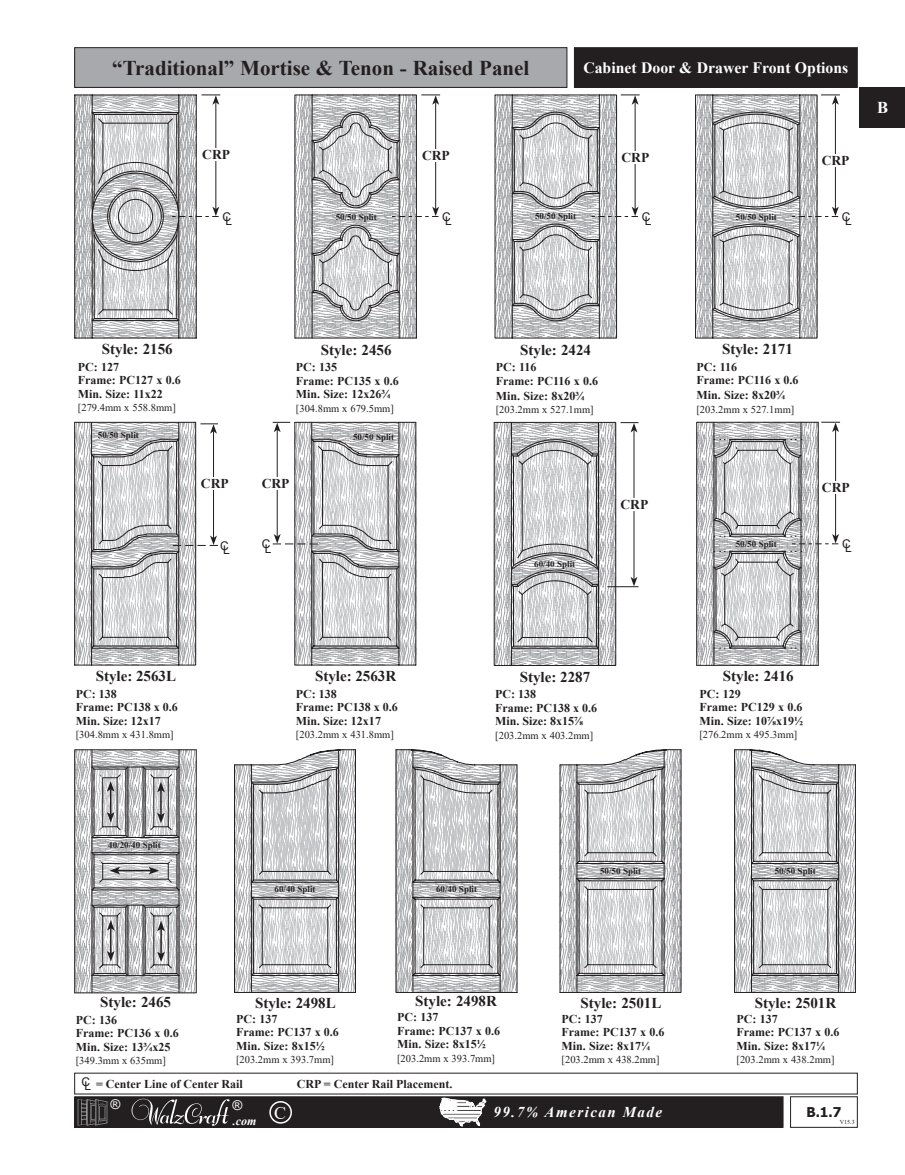
<style>
.page{position:relative;width:905px;height:1175px;background:#fff}
.page>*{position:absolute;margin:0;border:0;box-sizing:border-box;transform-origin:0 0}
.t1{font:700 21px "Times New Roman";color:#231f20}
.t2{font:18px "Times New Roman";color:#fff}
.t3{font:700 16.5px "Times New Roman";color:#fff}
.t4{font:700 15.75px "Times New Roman";color:#fff}
.t5{font:700 15px "Times New Roman";color:#231f20}
.t6{font:italic 700 15px "Times New Roman";letter-spacing:.1em;color:#fff}
.t7{font:700 13.5px "Times New Roman";color:#231f20}
.t8{font:700 13.5px "Tahoma";color:#231f20}
.t9{font:13.5px "Arial";color:#fff}
.t10{font:700 12px/13.5px "Times New Roman";color:#231f20}
.t11{font:12px "Arial";letter-spacing:-.47em;color:#231f20}
.t12{font:italic 700 12px "Times New Roman";color:#fff}
.t13{font:10.5px "Times New Roman";color:#231f20}
.t14{font:700 9px "Times New Roman";color:#231f20}
.t15{font:6px "Times New Roman";color:#231f20}
.s1{font-family:"Arial";font-weight:400}
</style>
<div class="page">
<div style="left:75px;top:1096px;width:708px;height:31px;background:#231f20"></div>
<div style="left:74px;top:1096px;width:709px;height:31px;border:1px solid #231f20"></div>
<div style="left:790px;top:1096px;width:67px;height:31px;border:1px solid #231f20"></div>
<div style="left:231px;top:1114px;width:27px;height:12px;background:#231f20"></div>
<svg style="left:132px;top:1098px;width:97px;height:27px"></svg>
<div style="left:109px;top:1097px;width:13px;height:13px;background:#231f20"></div>
<svg style="left:77px;top:1099px;width:31px;height:27px"></svg>
<svg style="left:439px;top:1097px;width:47px;height:29px"></svg>
<div style="left:269px;top:1101px;width:23px;height:22px;border:2px solid #fff;border-radius:50%"></div>
<div style="left:574px;top:48px;width:283px;height:39px;background:#231f20"></div>
<div style="left:574px;top:47px;width:283px;height:41px;border:1px solid #231f20"></div>
<div style="left:75px;top:48px;width:492px;height:39px;background:#a8a9ad"></div>
<div style="left:74px;top:47px;width:493px;height:41px;border:1px solid #231f20"></div>
<div style="left:859px;top:87px;width:45px;height:40px;background:#231f20"></div>
<svg style="left:74px;top:94px;width:147px;height:244px"></svg>
<div style="left:201px;top:148px;width:30px;height:13px;background:#fff"></div>
<svg style="left:294px;top:94px;width:147px;height:244px"></svg>
<div style="left:420px;top:149px;width:30px;height:13px;background:#fff"></div>
<svg style="left:494px;top:94px;width:146px;height:244px"></svg>
<div style="left:620px;top:151px;width:30px;height:13px;background:#fff"></div>
<svg style="left:695px;top:94px;width:145px;height:244px"></svg>
<div style="left:820px;top:154px;width:30px;height:13px;background:#fff"></div>
<svg style="left:696px;top:422px;width:145px;height:244px"></svg>
<div style="left:840px;top:538px;width:12px;height:11px;background:#fff"></div>
<div style="left:820px;top:481px;width:30px;height:13px;background:#fff"></div>
<svg style="left:494px;top:422px;width:144px;height:244px"></svg>
<hr style="left:607px;top:586px;width:31px;height:1px;background:#231f20">
<div style="left:619px;top:498px;width:30px;height:13px;background:#fff"></div>
<svg style="left:74px;top:422px;width:144px;height:243px"></svg>
<div style="left:199px;top:477px;width:30px;height:13px;background:#fff"></div>
<svg style="left:273px;top:422px;width:143px;height:243px"></svg>
<div style="left:260px;top:476px;width:30px;height:13px;background:#fff"></div>
<svg style="left:234px;top:749px;width:122px;height:243px"></svg>
<svg style="left:395px;top:749px;width:122px;height:244px"></svg>
<svg style="left:559px;top:749px;width:122px;height:243px"></svg>
<svg style="left:734px;top:749px;width:121px;height:244px"></svg>
<svg style="left:74px;top:749px;width:123px;height:244px"></svg>
<h1 class="t1" style="left:112px;top:52px;width:418px">“Traditional” Mortise &amp; Tenon - Raised Panel</h1>
<h3 class="t4" style="left:583px;top:56px;width:266px">Cabinet Door &amp; Drawer Front Options</h3>
<p class="t7" style="left:202px;top:144px;width:29px">CRP</p>
<p class="t11" style="left:222px;top:210px;width:11px">CL</p>
<p class="t14" style="left:336px;top:210px;width:42px">50/50 Split</p>
<p class="t7" style="left:422px;top:146px;width:29px">CRP</p>
<p class="t11" style="left:442px;top:210px;width:11px">CL</p>
<p class="t14" style="left:535px;top:210px;width:42px">50/50 Split</p>
<p class="t7" style="left:621px;top:147px;width:29px">CRP</p>
<p class="t11" style="left:641px;top:210px;width:11px">CL</p>
<p class="t14" style="left:736px;top:210px;width:42px">50/50 Split</p>
<p class="t7" style="left:821px;top:150px;width:29px">CRP</p>
<p class="t11" style="left:842px;top:210px;width:11px">CL</p>
<h3 class="t3" style="left:877px;top:95px;width:13px">B</h3>
<p class="t5" style="left:102px;top:338px;width:72px">Style: 2156</p>
<p class="t10" style="left:78px;top:359px;width:104px">PC: 127<br>Frame: PC127 x 0.6<br>Min. Size: 11x22</p>
<p class="t13" style="left:78px;top:400px;width:99px">[279.4mm x 558.8mm]</p>
<p class="t14" style="left:98px;top:429px;width:42px">50/50 Split</p>
<p class="t7" style="left:201px;top:474px;width:29px">CRP</p>
<p class="t11" style="left:220px;top:539px;width:11px">CL</p>
<p class="t5" style="left:321px;top:339px;width:72px">Style: 2456</p>
<p class="t10" style="left:296px;top:360px;width:104px">PC: 135<br>Frame: PC135 x 0.6<br>Min. Size: 12x26¾</p>
<p class="t13" style="left:296px;top:401px;width:99px">[304.8mm x 679.5mm]</p>
<p class="t7" style="left:262px;top:473px;width:29px">CRP</p>
<p class="t11" style="left:262px;top:538px;width:11px">CL</p>
<p class="t14" style="left:353px;top:430px;width:42px">50/50 Split</p>
<p class="t5" style="left:520px;top:339px;width:72px">Style: 2424</p>
<p class="t10" style="left:495px;top:360px;width:104px">PC: 116<br>Frame: PC116 x 0.6</p>
<p class="t10" style="left:495px;top:388px;width:90px">Min. Size: 8x20¾</p>
<p class="t13" style="left:495px;top:402px;width:99px">[203.2mm x 527.1mm]</p>
<p class="t14" style="left:534px;top:557px;width:42px">60/40 Split</p>
<p class="t7" style="left:620px;top:495px;width:29px">CRP</p>
<p class="t5" style="left:722px;top:338px;width:72px">Style: 2171</p>
<p class="t10" style="left:696px;top:359px;width:104px">PC: 116<br>Frame: PC116 x 0.6</p>
<p class="t10" style="left:696px;top:388px;width:90px">Min. Size: 8x20¾</p>
<p class="t13" style="left:696px;top:401px;width:99px">[203.2mm x 527.1mm]</p>
<p class="t14" style="left:735px;top:537px;width:42px">50/50 Split</p>
<p class="t7" style="left:822px;top:478px;width:29px">CRP</p>
<p class="t11" style="left:842px;top:538px;width:11px">CL</p>
<p class="t5" style="left:96px;top:665px;width:82px">Style: 2563L</p>
<p class="t10" style="left:76px;top:686px;width:103px">PC: 138<br>Frame: PC138 x 0.6<br>Min. Size: 12x17</p>
<p class="t13" style="left:76px;top:727px;width:99px">[304.8mm x 431.8mm]</p>
<p class="t14" style="left:108px;top:838px;width:54px">40/20/40 Split</p>
<p class="t5" style="left:315px;top:665px;width:83px">Style: 2563R</p>
<p class="t10" style="left:296px;top:686px;width:103px">PC: 138<br>Frame: PC138 x 0.6<br>Min. Size: 12x17</p>
<p class="t13" style="left:296px;top:727px;width:99px">[203.2mm x 431.8mm]</p>
<p class="t5" style="left:519px;top:666px;width:72px">Style: 2287</p>
<p class="t10" style="left:495px;top:687px;width:103px">PC: 138<br>Frame: PC138 x 0.6<br>Min. Size: 8x15⅞</p>
<p class="t13" style="left:495px;top:728px;width:99px">[203.2mm x 403.2mm]</p>
<p class="t14" style="left:274px;top:882px;width:42px">60/40 Split</p>
<p class="t14" style="left:436px;top:882px;width:42px">60/40 Split</p>
<p class="t14" style="left:600px;top:864px;width:42px">50/50 Split</p>
<p class="t5" style="left:723px;top:665px;width:72px">Style: 2416</p>
<p class="t10" style="left:699px;top:687px;width:105px">PC: 129<br>Frame: PC129 x 0.6<br>Min. Size: 10⅞x19½</p>
<p class="t13" style="left:699px;top:727px;width:99px">[276.2mm x 495.3mm]</p>
<p class="t14" style="left:774px;top:864px;width:42px">50/50 Split</p>
<p class="t5" style="left:100px;top:991px;width:72px">Style: 2465</p>
<p class="t10" style="left:76px;top:1012px;width:104px">PC: 136<br>Frame: PC136 x 0.6<br>Min. Size: 13¾x25</p>
<p class="t13" style="left:76px;top:1053px;width:92px">[349.3mm x 635mm]</p>
<p class="t5" style="left:255px;top:992px;width:82px">Style: 2498L</p>
<p class="t10" style="left:236px;top:1011px;width:104px">PC: 137<br>Frame: PC137 x 0.6<br>Min. Size: 8x15½</p>
<p class="t13" style="left:236px;top:1052px;width:99px">[203.2mm x 393.7mm]</p>
<p class="t5" style="left:415px;top:990px;width:83px">Style: 2498R</p>
<p class="t10" style="left:397px;top:1010px;width:104px">PC: 137<br>Frame: PC137 x 0.6<br>Min. Size: 8x15½</p>
<p class="t13" style="left:397px;top:1050px;width:99px">[203.2mm x 393.7mm]</p>
<p class="t10" style="left:81px;top:1076px;width:163px"><sup>C</sup><span class="s1">L</span> = Center Line of Center Rail</p>
<p class="t10" style="left:297px;top:1076px;width:157px">CRP = Center Rail Placement.</p>
<p class="t5" style="left:580px;top:992px;width:82px">Style: 2501L</p>
<p class="t10" style="left:561px;top:1011px;width:104px">PC: 137<br>Frame: PC137 x 0.6<br>Min. Size: 8x17¼</p>
<p class="t13" style="left:561px;top:1052px;width:99px">[203.2mm x 438.2mm]</p>
<p class="t5" style="left:754px;top:992px;width:83px">Style: 2501R</p>
<p class="t10" style="left:736px;top:1011px;width:104px">PC: 137<br>Frame: PC137 x 0.6<br>Min. Size: 8x17¼</p>
<p class="t13" style="left:736px;top:1052px;width:99px">[203.2mm x 438.2mm]</p>
<p class="t9" style="left:111px;top:1095px;width:11px">®</p>
<p class="t9" style="left:232px;top:1095px;width:11px">®</p>
<h2 class="t2" style="left:274px;top:1099px;width:14px">C</h2>
<p class="t6" style="left:493px;top:1101px;width:170px">99.7% American Made</p>
<p class="t8" style="left:806px;top:1102px;width:36px">B.1.7</p>
<p class="t12" style="left:233px;top:1112px;width:25px">.com</p>
<p class="t15" style="left:839px;top:1118px;width:16px">V15.3</p>
</div>
